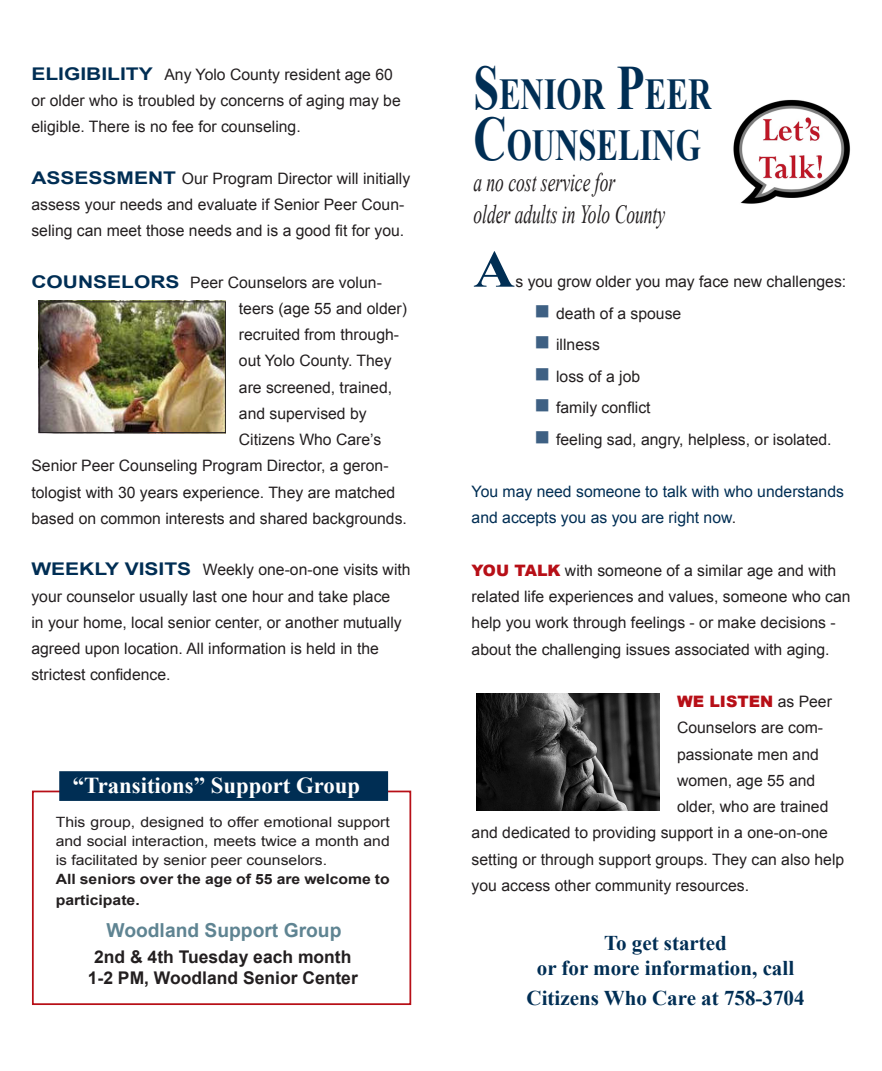
<style>
.page{position:relative;width:882px;height:1071px;background:#fff}
.page>*{position:absolute;margin:0;border:0;box-sizing:border-box;transform-origin:0 0}
.t1{font:700 52.5px "Times New Roman";color:#002e54;scale:1.1 1}
.t2{font:700 44.1px "Times New Roman";color:#002e54;scale:.73 1}
.t3{font:italic 26.25px "Times New Roman";color:#231f20;scale:.67 1}
.t4{font:700 22.75px "Times New Roman";color:#fff}
.t5{font:700 21px "Times New Roman";color:#002e54}
.t6{font:700 19.25px "Arial";color:#5f8492}
.t7{font:700 17.5px "Arial";color:#231f20}
.t8{font:15.75px/26.2px "Arial";color:#231f20}
.t9{font:15.75px/26.2px "Arial";color:#002e54}
.t10{font:900 15.75px "Arial";color:#b70f17}
.t11{font:14.17px/18.9px "Arial";color:#231f20;text-align:justify;scale:1.11 1}
.t12{font:700 14.17px/21px "Arial";color:#231f20;scale:1.11 1}
.s1{font-weight:700;font-size:17.5px;color:#002e54}
.s2{font-size:63px}
.s3{color:#3e6083}
.s4{color:#231f20}
.s5{font-weight:900;color:#b70f17}
.s6{font-weight:400;color:#231f20}
</style>
<div class="page">
<div style="left:32px;top:791px;width:379px;height:214px;border:2px solid #b70f17"></div>
<div style="left:59px;top:771px;width:329px;height:30px;background:#002e54;border:2px solid #002e54"></div>
<img style="left:41px;top:303px;width:183px;height:128px">
<div style="left:39px;top:301px;width:187px;height:132px;border:1px solid #231f20"></div>
<img style="left:477px;top:693px;width:182px;height:117px">
<img style="left:733px;top:99px;width:118px;height:105px">
<p class="t8" style="left:31px;top:61px;width:371px"><span class="s1">ELIGIBILITY</span> Any Yolo County resident age 60 or older who is troubled by concerns of aging may be eligible. There is no fee for counseling.</p>
<p class="t8" style="left:31px;top:165px;width:380px"><span class="s1">ASSESSMENT</span> Our Program Director will initially assess your needs and evaluate if Senior Peer Coun&shy;seling can meet those needs and is a good fit for you.</p>
<p class="t8" style="left:239px;top:269px;width:170px;text-indent:-208px"><span class="s1">COUNSELORS</span> Peer Counselors are volun&shy;teers (age 55 and older) recruited from through&shy;out Yolo County. They are screened, trained, and supervised by</p>
<p class="t8" style="left:31px;top:427px;width:377px;text-indent:208px">Citizens Who Care’s Senior Peer Counseling Program Director, a geron&shy;tologist with 30 years experience. They are matched based on common interests and shared backgrounds.</p>
<p class="t8" style="left:31px;top:557px;width:381px"><span class="s1">WEEKLY VISITS</span> Weekly one-on-one visits with your counselor usually last one hour and take place<br>in your home, local senior center, or another mutually agreed upon location. All information is held in the strictest confidence.</p>
<p class="t4" style="left:73px;top:769px;width:289px">“Transitions” Support Group</p>
<p class="t11" style="left:56px;top:813px;width:303px">This group, designed to offer emotional support and social interaction, meets twice a month and is facilitated by senior peer counselors.</p>
<p class="t12" style="left:56px;top:869px;width:303px">All seniors over the age of 55 are welcome to participate.</p>
<p class="t6" style="left:107px;top:918px;width:236px">Woodland Support Group</p>
<p class="t7" style="left:94px;top:945px;width:259px">2nd &amp; 4th Tuesday each month</p>
<p class="t7" style="left:88px;top:966px;width:272px">1-2 PM, Woodland Senior Center</p>
<p class="t2" style="left:473px;top:64px;width:327px"><span class="s2">S</span>ENIOR <span class="s2">P</span>EER</p>
<p class="t2" style="left:473px;top:114px;width:313px"><span class="s2">C</span>OUNSELING</p>
<p class="t3" style="left:473px;top:164px;width:213px">a no cost service for</p>
<p class="t3" style="left:473px;top:196px;width:288px">older adults in Yolo County</p>
<p class="t1" style="left:473px;top:233px;width:39px">A</p>
<p class="t8" style="left:515px;top:269px;width:332px">s you grow older you may face new challenges:</p>
<p class="t8" style="left:535px;top:300px;width:148px"><span class="s3">■</span> death of a spouse</p>
<p class="t8" style="left:535px;top:332px;width:67px"><span class="s3">■</span> illness</p>
<p class="t8" style="left:535px;top:363px;width:107px"><span class="s3">■</span> loss of a job</p>
<p class="t8" style="left:535px;top:395px;width:118px"><span class="s3">■</span> family conflict</p>
<p class="t8" style="left:535px;top:426px;width:298px"><span class="s3">■</span> feeling sad, angry, helpless, or isolated.</p>
<p class="t9" style="left:472px;top:479px;width:374px">You may need someone to talk with who understands and accepts you as you are right now<span class="s4">.</span></p>
<p class="t8" style="left:472px;top:557px;width:381px"><span class="s5">YOU TALK</span> with someone of a similar age and with related life experiences and values, someone who can help you work through feelings - or make decisions - about the challenging issues associated with aging.</p>
<p class="t10" style="left:677px;top:690px;width:156px">WE LISTEN <span class="s6">as Peer</span></p>
<p class="t8" style="left:677px;top:715px;width:148px">Counselors are com-</p>
<p class="t8" style="left:677px;top:741px;width:143px">passionate men and</p>
<p class="t8" style="left:677px;top:767px;width:140px">women, age 55 and</p>
<p class="t8" style="left:677px;top:794px;width:153px">older, who are trained</p>
<p class="t8" style="left:472px;top:820px;width:358px">and dedicated to providing support in a one-on-one</p>
<p class="t8" style="left:472px;top:846px;width:374px">setting or through support groups. They can also help</p>
<p class="t8" style="left:472px;top:872px;width:279px">you access other community resources.</p>
<p class="t5" style="left:604px;top:929px;width:124px">To get started</p>
<p class="t5" style="left:537px;top:954px;width:259px">or for more information, call</p>
<p class="t5" style="left:527px;top:983px;width:280px">Citizens Who Care at 758-3704</p>
</div>
